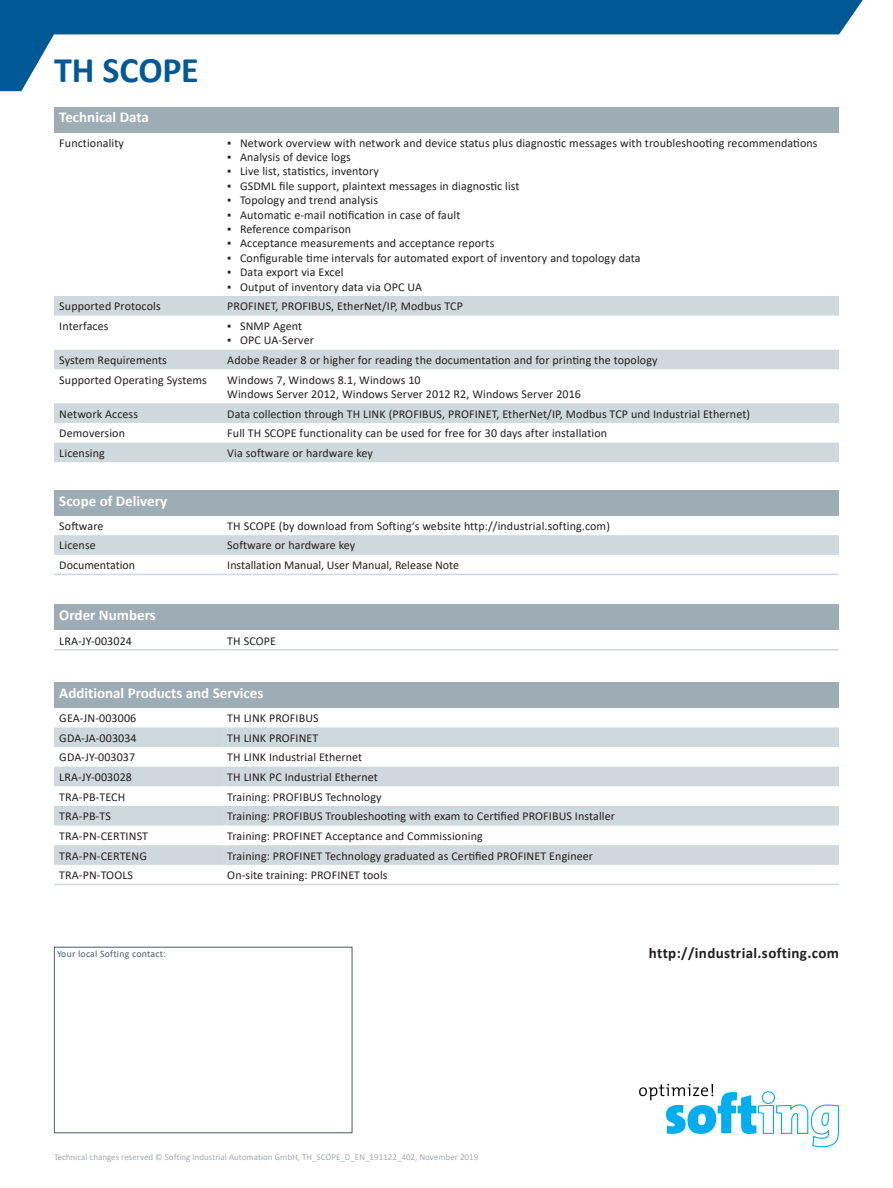
<style>
.page{position:relative;width:893px;height:1188px;background:#fff}
.page>*{position:absolute;margin:0;border:0;box-sizing:border-box;transform-origin:0 0}
.t1{font:700 36px "Calibri";letter-spacing:-.005em;color:#005996}
.t2{font:700 15px "Calibri";color:#fff}
.t3{font:700 15px "Calibri";letter-spacing:.025em;color:#231f20}
.t4{font:12px/14.4px "Calibri";letter-spacing:.01em;color:#231f20}
.t5{font:9.75px "Calibri";letter-spacing:.025em;color:#4c5c65}
.t6{font:9px "Calibri";color:#9dacb5}
</style>
<div class="page">
<svg style="left:0;top:0;width:863px;height:91px"></svg>
<div style="left:54px;top:947px;width:298px;height:186px;background:#fff;border:1px solid #4c5c65"></div>
<svg style="left:639px;top:1084px;width:200px;height:63px"></svg>
<div style="left:54px;top:605px;width:785px;height:25px;background:#9dacb5"></div>
<hr style="left:54px;top:649px;width:169px;height:2px;background:#cfd8dd">
<hr style="left:227px;top:649px;width:612px;height:2px;background:#cfd8dd">
<div style="left:54px;top:490px;width:785px;height:26px;background:#9dacb5"></div>
<div style="left:54px;top:535px;width:785px;height:20px;background:#cfd8dd"></div>
<hr style="left:54px;top:574px;width:169px;height:1px;background:#cfd8dd">
<hr style="left:227px;top:574px;width:612px;height:1px;background:#cfd8dd">
<div style="left:54px;top:682px;width:785px;height:26px;background:#9dacb5"></div>
<svg style="left:54px;top:727px;width:785px;height:138px;fill:#cfd8dd"></svg>
<svg style="left:223px;top:727px;width:4px;height:138px"></svg>
<hr style="left:54px;top:884px;width:169px;height:1px;background:#cfd8dd">
<hr style="left:227px;top:884px;width:612px;height:1px;background:#cfd8dd">
<div style="left:54px;top:107px;width:785px;height:25px;background:#9dacb5"></div>
<div style="left:54px;top:296px;width:785px;height:20px;background:#cfd8dd"></div>
<svg style="left:54px;top:350px;width:785px;height:112px;fill:#cfd8dd"></svg>
<h1 class="t1" style="left:54px;top:44px;width:146px">TH SCOPE</h1>
<p class="t2" style="left:59px;top:107px;width:91px">Technical Data</p>
<p class="t4" style="left:59px;top:135px;width:66px">Functionality</p>
<p class="t4" style="left:227px;top:135px;width:592px">▪ Network overview with network and device status plus diagnostic messages with troubleshooting recommendations</p>
<p class="t4" style="left:227px;top:150px;width:125px">▪ Analysis of device logs</p>
<p class="t4" style="left:227px;top:164px;width:153px">▪ Live list, statistics, inventory</p>
<p class="t4" style="left:227px;top:178px;width:294px">▪ GSDML file support, plaintext messages in diagnostic list</p>
<p class="t4" style="left:227px;top:193px;width:152px">▪ Topology and trend analysis</p>
<p class="t4" style="left:227px;top:207px;width:235px">▪ Automatic e-mail notification in case of fault</p>
<p class="t4" style="left:227px;top:222px;width:125px">▪ Reference comparison</p>
<p class="t4" style="left:227px;top:236px;width:269px">▪ Acceptance measurements and acceptance reports</p>
<p class="t4" style="left:227px;top:250px;width:415px">▪ Configurable time intervals for automated export of inventory and topology data</p>
<p class="t4" style="left:227px;top:265px;width:118px">▪ Data export via Excel</p>
<p class="t4" style="left:227px;top:279px;width:196px">▪ Output of inventory data via OPC UA</p>
<p class="t4" style="left:59px;top:299px;width:103px">Supported Protocols</p>
<p class="t4" style="left:227px;top:299px;width:237px">PROFINET, PROFIBUS, EtherNet/IP, Modbus TCP</p>
<p class="t4" style="left:59px;top:318px;width:51px">Interfaces</p>
<p class="t4" style="left:227px;top:318px;width:76px">▪ SNMP Agent</p>
<p class="t4" style="left:227px;top:333px;width:88px">▪ OPC UA-Server</p>
<p class="t4" style="left:59px;top:353px;width:109px">System Requirements</p>
<p class="t4" style="left:227px;top:353px;width:432px">Adobe Reader 8 or higher for reading the documentation and for printing the topology</p>
<p class="t4" style="left:59px;top:372px;width:149px">Supported Operating Systems</p>
<p class="t4" style="left:227px;top:372px;width:355px">Windows 7, Windows 8.1, Windows 10<br>Windows Server 2012, Windows Server 2012 R2, Windows Server 2016</p>
<p class="t4" style="left:59px;top:406px;width:80px">Network Access</p>
<p class="t4" style="left:227px;top:406px;width:524px">Data collection through TH LINK (PROFIBUS, PROFINET, EtherNet/IP, Modbus TCP und Industrial Ethernet)</p>
<p class="t4" style="left:59px;top:426px;width:67px">Demoversion</p>
<p class="t4" style="left:227px;top:426px;width:381px">Full TH SCOPE functionality can be used for free for 30 days after installation</p>
<p class="t4" style="left:59px;top:445px;width:47px">Licensing</p>
<p class="t4" style="left:227px;top:445px;width:147px">Via software or hardware key</p>
<p class="t2" style="left:59px;top:490px;width:109px">Scope of Delivery</p>
<p class="t4" style="left:59px;top:518px;width:46px">Software</p>
<p class="t4" style="left:227px;top:518px;width:384px">TH SCOPE (by download from Softing‘s website http://industrial.softing.com)</p>
<p class="t4" style="left:59px;top:538px;width:38px">License</p>
<p class="t4" style="left:227px;top:538px;width:130px">Software or hardware key</p>
<p class="t4" style="left:59px;top:558px;width:77px">Documentation</p>
<p class="t4" style="left:227px;top:558px;width:233px">Installation Manual, User Manual, Release Note</p>
<p class="t2" style="left:59px;top:605px;width:98px">Order Numbers</p>
<p class="t4" style="left:59px;top:633px;width:74px">LRA-JY-003024</p>
<p class="t4" style="left:227px;top:633px;width:50px">TH SCOPE</p>
<p class="t2" style="left:59px;top:682px;width:206px">Additional Products and Services</p>
<p class="t4" style="left:59px;top:711px;width:79px">GEA-JN-003006</p>
<p class="t4" style="left:227px;top:711px;width:93px">TH LINK PROFIBUS</p>
<p class="t4" style="left:59px;top:730px;width:79px">GDA-JA-003034</p>
<p class="t4" style="left:227px;top:730px;width:93px">TH LINK PROFINET</p>
<p class="t4" style="left:59px;top:750px;width:77px">GDA-JY-003037</p>
<p class="t4" style="left:227px;top:750px;width:136px">TH LINK Industrial Ethernet</p>
<p class="t4" style="left:59px;top:770px;width:74px">LRA-JY-003028</p>
<p class="t4" style="left:227px;top:770px;width:152px">TH LINK PC Industrial Ethernet</p>
<p class="t4" style="left:59px;top:789px;width:67px">TRA-PB-TECH</p>
<p class="t4" style="left:227px;top:789px;width:156px">Training: PROFIBUS Technology</p>
<p class="t4" style="left:59px;top:809px;width:53px">TRA-PB-TS</p>
<p class="t4" style="left:227px;top:809px;width:389px">Training: PROFIBUS Troubleshooting with exam to Certified PROFIBUS Installer</p>
<p class="t4" style="left:59px;top:828px;width:90px">TRA-PN-CERTINST</p>
<p class="t4" style="left:227px;top:828px;width:257px">Training: PROFINET Acceptance and Commissioning</p>
<p class="t4" style="left:59px;top:848px;width:89px">TRA-PN-CERTENG</p>
<p class="t4" style="left:227px;top:848px;width:367px">Training: PROFINET Technology graduated as Certified PROFINET Engineer</p>
<p class="t4" style="left:59px;top:868px;width:75px">TRA-PN-TOOLS</p>
<p class="t4" style="left:227px;top:868px;width:162px">On-site training: PROFINET tools</p>
<p class="t5" style="left:57px;top:947px;width:110px">Your local Softing contact:</p>
<p class="t3" style="left:649px;top:942px;width:192px">http://industrial.softing.com</p>
<p class="t6" style="left:54px;top:1151px;width:426px">Technical changes reserved © Softing Industrial Automation GmbH, TH_SCOPE_D_EN_191122_402, November 2019</p>
</div>
